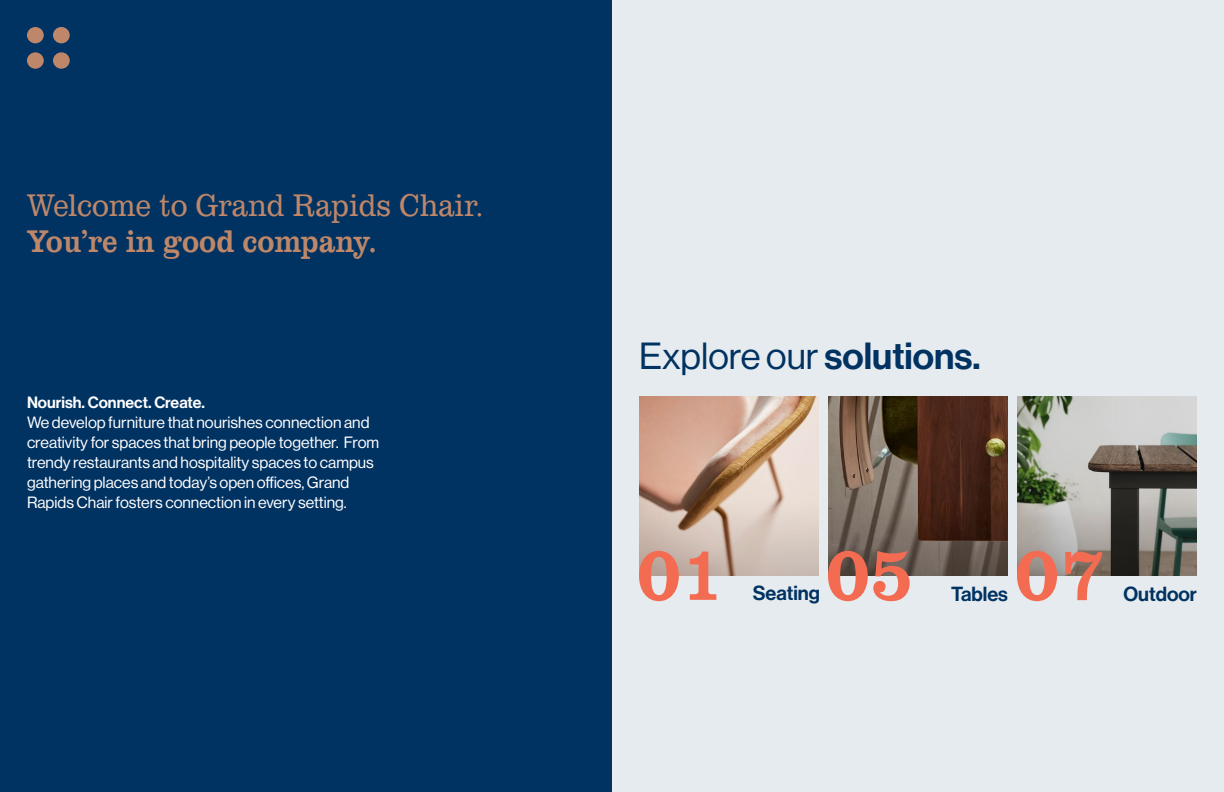
<style>
.page{position:relative;width:1224px;height:792px;background:#fff}
.page>*{position:absolute;margin:0;border:0;box-sizing:border-box;transform-origin:0 0}
.t1{font:37px "N Haas Grotesk DS Pro 55 Rg";color:#003262}
.t2{font:300 32.4px "Clarendon URW Ext Nar";color:#be8769}
.t3{font:32.4px "Clarendon URW Ext Nar";color:#be8769}
.t4{font:20px "N Haas Grotesk DS Pro 65 Md";color:#003262}
.t5{font:16px/20px "N Haas Grotesk DS Pro 55 Rg";color:#fff}
.t6{font:16px "N Haas Grotesk DS Pro 65 Md";color:#fff}
.s1{font-family:"N Haas Grotesk DS Pro 65 Md"}
</style>
<div class="page">
<div style="left:0;top:0;width:612px;height:792px;background:#003262"></div>
<div style="left:612px;top:0;width:612px;height:792px;background:#e6ebef"></div>
<img style="left:639px;top:396px;width:180px;height:93px">
<img style="left:828px;top:396px;width:180px;height:93px">
<img style="left:1017px;top:396px;width:180px;height:93px">
<svg style="left:639px;top:489px;width:180px;height:87px;background:#c9b4a7"></svg>
<svg style="left:828px;top:489px;width:180px;height:87px;background:#5e4b41"></svg>
<svg style="left:1017px;top:489px;width:180px;height:87px;background:#83837c"></svg>
<svg style="left:639px;top:551px;width:77px;height:50px"></svg>
<svg style="left:828px;top:551px;width:82px;height:50px"></svg>
<svg style="left:1017px;top:551px;width:85px;height:50px"></svg>
<div style="left:27px;top:52px;width:17px;height:17px;background:#be8769;border-radius:50%"></div>
<div style="left:27px;top:27px;width:17px;height:16px;background:#be8769;border-radius:50%"></div>
<div style="left:53px;top:52px;width:17px;height:17px;background:#be8769;border-radius:50%"></div>
<div style="left:53px;top:27px;width:17px;height:16px;background:#be8769;border-radius:50%"></div>
<h2 class="t2" style="left:27px;top:187px;width:458px">Welcome to Grand Rapids Chair.</h2>
<h2 class="t3" style="left:27px;top:222px;width:352px">You’re in good company.</h2>
<p class="t6" style="left:27px;top:393px;width:179px">Nourish. Connect. Create.</p>
<p class="t5" style="left:27px;top:413px;width:354px">We develop furniture that nourishes connection and creativity for spaces that bring people together. From trendy restaurants and hospitality spaces to campus gathering places and today’s open offices, Grand Rapids Chair fosters connection in every setting.</p>
<h1 class="t1" style="left:639px;top:335px;width:343px">Explore our <span class="s1">solutions.</span></h1>
<p class="t4" style="left:753px;top:582px;width:69px">Seating</p>
<p class="t4" style="left:951px;top:583px;width:58px">Tables</p>
<p class="t4" style="left:1124px;top:583px;width:75px">Outdoor</p>
</div>
